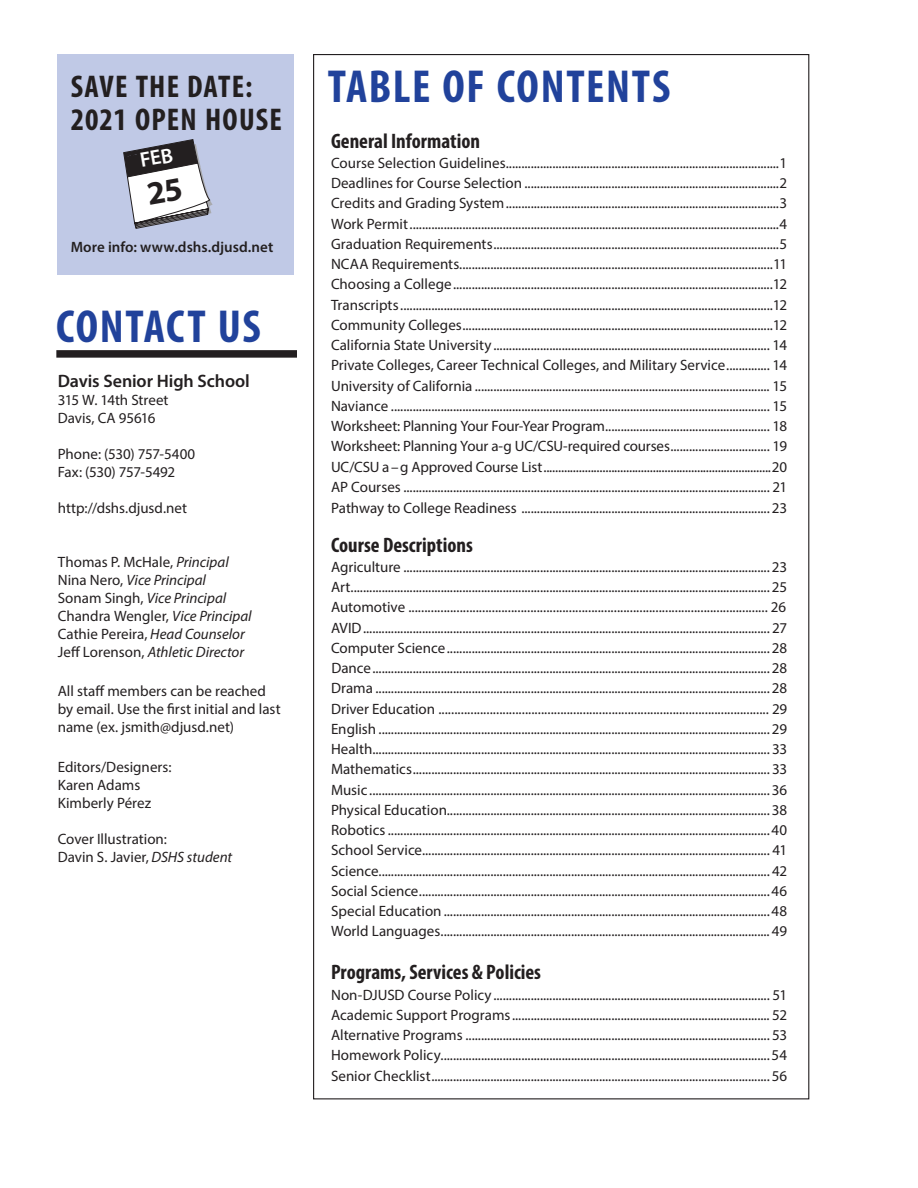
<style>
.page{position:relative;width:918px;height:1188px;background:#fff}
.page>*{position:absolute;margin:0;border:0;box-sizing:border-box;transform-origin:0 0}
.t1{font:700 condensed 46.5px "Myriad Pro";letter-spacing:.035em;color:#21429b}
.t2{font:700 condensed 31.5px/33px "Myriad Pro";letter-spacing:.035em;color:#231f20}
.t3{font:700 condensed 21px "Myriad Pro";color:#231f20}
.t4{font:600 18px "Myriad Pro";letter-spacing:-.005em;color:#231f20}
.t5{font:15px/20.2px "Myriad Pro";color:#231f20}
.t6{font:600 15px "Myriad Pro";color:#231f20}
.s1{font-style:italic}
</style>
<div class="page">
<div style="left:58px;top:54px;width:236px;height:220px;background:#c0c9e6"></div>
<div style="left:56px;top:350px;width:241px;height:8px;background:#231f20"></div>
<svg style="left:123px;top:140px;width:90px;height:89px"></svg>
<h2 class="t2" style="left:71px;top:69px;width:212px">SAVE THE DATE:<br>2021 OPEN HOUSE</h2>
<p class="t6" style="left:71px;top:237px;width:204px">More info: www.dshs.djusd.net</p>
<h1 class="t1" style="left:56px;top:298px;width:206px">CONTACT US</h1>
<p class="t4" style="left:58px;top:369px;width:194px">Davis Senior High School</p>
<p class="t5" style="left:58px;top:391px;width:112px;line-height:18px">315 W. 14th Street<br>Davis, CA 95616</p>
<p class="t5" style="left:58px;top:445px;width:139px;line-height:18px">Phone: (530) 757-5400<br>Fax: (530) 757-5492</p>
<p class="t5" style="left:58px;top:498px;width:131px">http://dshs.djusd.net</p>
<p class="t5" style="left:58px;top:553px;width:195px;line-height:18px">Thomas P. McHale, <span class="s1">Principal<br></span>Nina Nero, <span class="s1">Vice Principal<br></span>Sonam Singh, <span class="s1">Vice Principal<br></span>Chandra Wengler, <span class="s1">Vice Principal<br></span>Cathie Pereira, <span class="s1">Head Counselor<br></span>Jeff Lorenson, <span class="s1">Athletic Director</span></p>
<p class="t5" style="left:58px;top:682px;width:224px;line-height:18px">All staff members can be reached by email. Use the first initial and last name (ex. jsmith@djusd.net)</p>
<p class="t5" style="left:58px;top:758px;width:115px;line-height:18px">Editors/Designers:<br>Karen Adams<br>Kimberly Pérez</p>
<p class="t5" style="left:58px;top:830px;width:176px;line-height:18px">Cover Illustration:<br>Davin S. Javier, <span class="s1">DSHS student</span></p>
<h1 class="t1" style="left:328px;top:58px;width:344px">TABLE OF CONTENTS</h1>
<h3 class="t3" style="left:331px;top:127px;width:151px">General Information</h3>
<p class="t5" style="left:331px;top:152px;width:458px;text-align:justify">Course Selection Guidelines........................................................................................1<br>Deadlines for Course Selection ..................................................................................2<br>Credits and Grading System........................................................................................3<br>Work Permit.......................................................................................................................4<br>Graduation Requirements............................................................................................5<br>NCAA Requirements.....................................................................................................11<br>Choosing a College.......................................................................................................12<br>Transcripts........................................................................................................................12<br>Community Colleges....................................................................................................12<br>California State University ......................................................................................... 14<br>Private Colleges, Career Technical Colleges, and Military Service.............. 14<br>University of California ............................................................................................... 15<br>Naviance .......................................................................................................................... 15<br>Worksheet: Planning Your Four-Year Program..................................................... 18<br>Worksheet: Planning Your a-g UC/CSU-required courses................................ 19<br>UC/CSU a–g Approved Course List.............................................................................20<br>AP Courses ...................................................................................................................... 21<br>Pathway to College Readiness ................................................................................ 23</p>
<h3 class="t3" style="left:331px;top:531px;width:143px">Course Descriptions</h3>
<p class="t5" style="left:331px;top:556px;width:458px;text-align:justify">Agriculture ......................................................................................................................23<br>Art.......................................................................................................................................25<br>Automotive ................................................................................................................ 26<br>AVID................................................................................................................................... 27<br>Computer Science........................................................................................................ 28<br>Dance................................................................................................................................ 28<br>Drama ............................................................................................................................... 28<br>Driver Education ....................................................................................................... 29<br>English .............................................................................................................................. 29<br>Health................................................................................................................................ 33<br>Mathematics................................................................................................................... 33<br>Music ................................................................................................................................. 36<br>Physical Education........................................................................................................ 38<br>Robotics ...........................................................................................................................40<br>School Service................................................................................................................ 41<br>Science.............................................................................................................................. 42<br>Social Science.................................................................................................................46<br>Special Education .........................................................................................................48<br>World Languages.......................................................................................................... 49</p>
<h3 class="t3" style="left:331px;top:959px;width:212px">Programs, Services &amp; Policies</h3>
<p class="t5" style="left:331px;top:984px;width:458px;text-align:justify">Non-DJUSD Course Policy......................................................................................... 51<br>Academic Support Programs................................................................................... 52<br>Alternative Programs .................................................................................................. 53<br>Homework Policy..........................................................................................................54<br>Senior Checklist............................................................................................................. 56</p>
</div>
